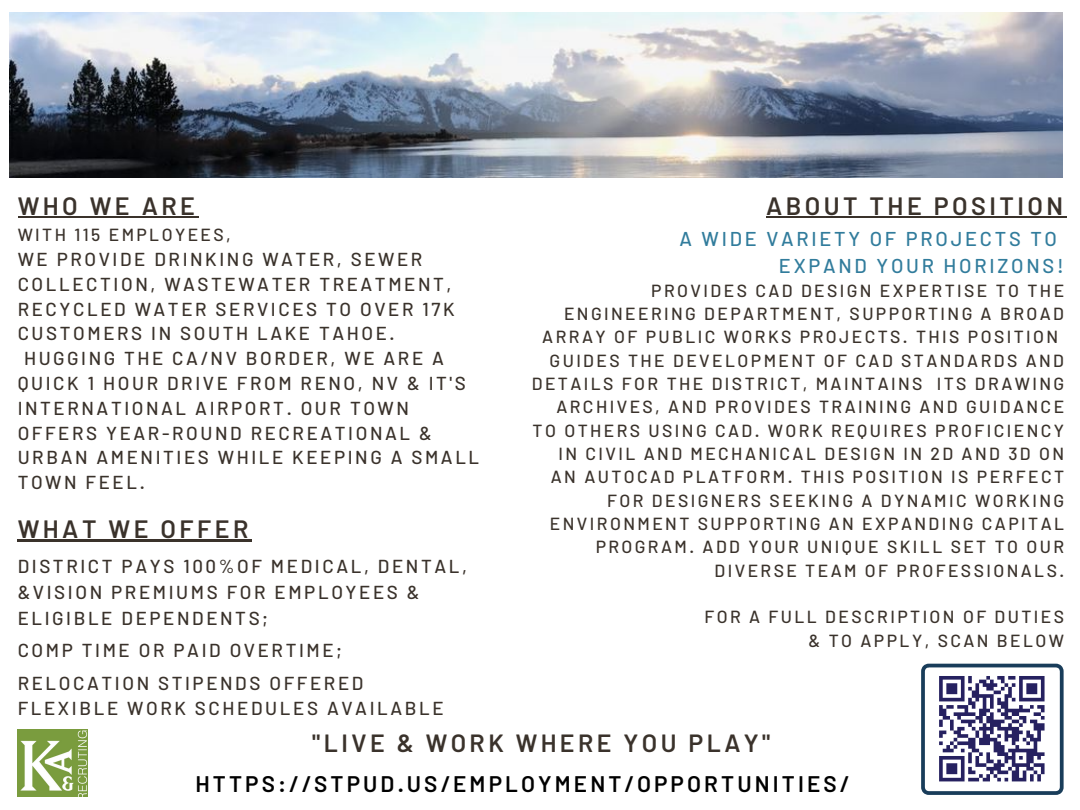
<style>
.page{position:relative;width:1080px;height:810px;background:#fff}
.page>*{position:absolute;margin:0;border:0;box-sizing:border-box;transform-origin:0 0}
.t1{font:600 25px "Barlow";letter-spacing:.14em;color:#3a322b}
.t2{font:600 22.5px "Barlow";letter-spacing:.14em;color:#000}
.t3{font:500 20px/27.8px "Barlow";letter-spacing:.14em;color:#317c9c}
.t4{font:500 18.75px/25.8px "Barlow";letter-spacing:.14em;color:#3a322b}
.t5{font:500 17.5px/23.2px "Barlow";letter-spacing:.14em;color:#3a322b;text-align:right}
</style>
<div class="page">
<img style="left:18px;top:729px;width:69px;height:68px">
<img style="left:9px;top:13px;width:1054px;height:165px">
<svg style="left:921px;top:664px;width:143px;height:131px"></svg>
<hr style="left:18px;top:216px;width:181px;height:2px;background:#3a322b">
<hr style="left:766px;top:216px;width:301px;height:2px;background:#3a322b">
<hr style="left:18px;top:540px;width:234px;height:2px;background:#3a322b">
<h1 class="t1" style="left:18px;top:190px;width:179px">WHO WE ARE</h1>
<p class="t5" style="left:18px;top:223px;width:215px">WITH 115 EMPLOYEES,</p>
<p class="t4" style="left:18px;top:246px;width:406px">WE PROVIDE DRINKING WATER, SEWER</p>
<p class="t4" style="left:18px;top:270px;width:435px">COLLECTION, WASTEWATER TREATMENT,</p>
<p class="t4" style="left:18px;top:295px;width:439px">RECYCLED WATER SERVICES TO OVER 17K</p>
<p class="t4" style="left:18px;top:320px;width:378px">CUSTOMERS IN SOUTH LAKE TAHOE.</p>
<p class="t4" style="left:24px;top:345px;width:422px">HUGGING THE CA/NV BORDER, WE ARE A</p>
<p class="t4" style="left:18px;top:370px;width:450px">QUICK 1 HOUR DRIVE FROM RENO, NV &amp; IT'S</p>
<p class="t4" style="left:18px;top:394px;width:393px">INTERNATIONAL AIRPORT. OUR TOWN</p>
<p class="t4" style="left:18px;top:419px;width:416px">OFFERS YEAR-ROUND RECREATIONAL &amp;</p>
<p class="t4" style="left:18px;top:444px;width:463px">URBAN AMENITIES WHILE KEEPING A SMALL</p>
<p class="t4" style="left:18px;top:469px;width:129px">TOWN FEEL.</p>
<h1 class="t1" style="left:766px;top:190px;width:299px">ABOUT THE POSITION</h1>
<p class="t3" style="left:779px;top:224px;width:286px;text-indent:-99px">A WIDE VARIETY OF PROJECTS TO<br>EXPAND YOUR HORIZONS!</p>
<p class="t5" style="left:651px;top:278px;width:414px">PROVIDES CAD DESIGN EXPERTISE TO THE</p>
<p class="t5" style="left:564px;top:301px;width:502px">ENGINEERING DEPARTMENT, SUPPORTING A BROAD</p>
<p class="t5" style="left:542px;top:325px;width:517px">ARRAY OF PUBLIC WORKS PROJECTS. THIS POSITION</p>
<p class="t5" style="left:550px;top:348px;width:516px">GUIDES THE DEVELOPMENT OF CAD STANDARDS AND</p>
<p class="t5" style="left:532px;top:371px;width:534px">DETAILS FOR THE DISTRICT, MAINTAINS ITS DRAWING</p>
<p class="t5" style="left:556px;top:395px;width:509px">ARCHIVES, AND PROVIDES TRAINING AND GUIDANCE</p>
<p class="t5" style="left:533px;top:418px;width:533px">TO OTHERS USING CAD. WORK REQUIRES PROFICIENCY</p>
<p class="t5" style="left:558px;top:441px;width:507px">IN CIVIL AND MECHANICAL DESIGN IN 2D AND 3D ON</p>
<p class="t5" style="left:551px;top:465px;width:515px">AN AUTOCAD PLATFORM. THIS POSITION IS PERFECT</p>
<p class="t5" style="left:607px;top:488px;width:458px">FOR DESIGNERS SEEKING A DYNAMIC WORKING</p>
<p class="t5" style="left:550px;top:511px;width:516px">ENVIRONMENT SUPPORTING AN EXPANDING CAPITAL</p>
<p class="t5" style="left:596px;top:535px;width:470px">PROGRAM. ADD YOUR UNIQUE SKILL SET TO OUR</p>
<p class="t5" style="left:715px;top:558px;width:351px">DIVERSE TEAM OF PROFESSIONALS.</p>
<p class="t5" style="left:704px;top:605px;width:361px">FOR A FULL DESCRIPTION OF DUTIES &amp; TO APPLY, SCAN BELOW</p>
<h1 class="t1" style="left:18px;top:513px;width:232px">WHAT WE OFFER</h1>
<p class="t4" style="left:18px;top:552px;width:451px">DISTRICT PAYS 100%OF MEDICAL, DENTAL, &amp;VISION PREMIUMS FOR EMPLOYEES &amp;<br>ELIGIBLE DEPENDENTS;</p>
<p class="t4" style="left:18px;top:633px;width:347px;line-height:32.5px">COMP TIME OR PAID OVERTIME;<br>RELOCATION STIPENDS OFFERED</p>
<p class="t4" style="left:18px;top:695px;width:428px">FLEXIBLE WORK SCHEDULES AVAILABLE</p>
<h1 class="t1" style="left:312px;top:727px;width:460px">"LIVE &amp; WORK WHERE YOU PLAY"</h1>
<p class="t2" style="left:195px;top:769px;width:655px">HTTPS://STPUD.US/EMPLOYMENT/OPPORTUNITIES/</p>
</div>
